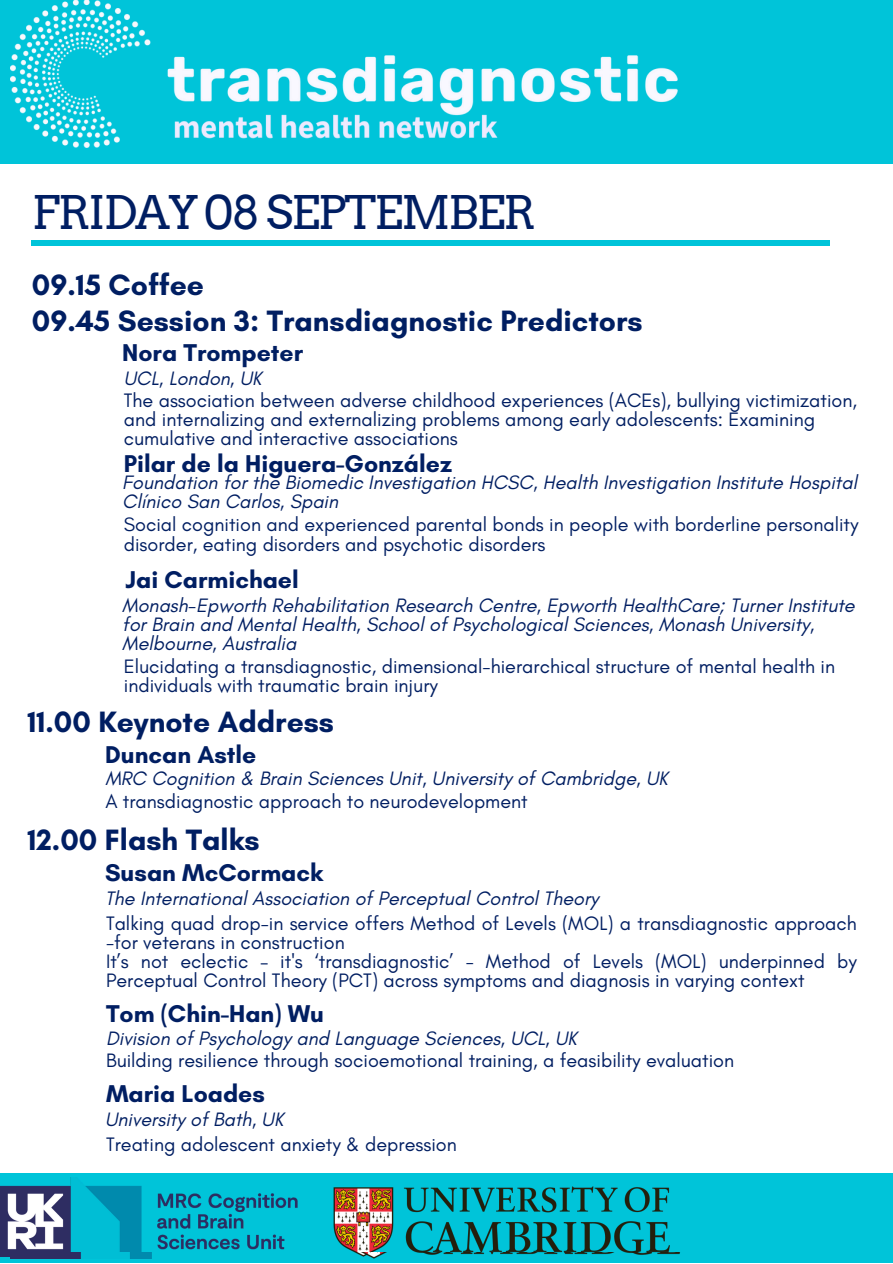
<style>
.page{position:relative;width:893px;height:1264px;background:#fff}
.page>*{position:absolute;margin:0;border:0;box-sizing:border-box;transform-origin:0 0}
.t1{font:46.35px "Arvo";letter-spacing:-.05em;color:#001e62}
.t2{font:700 30px "Glacial Indifference";color:#001e62}
.t3{font:700 24.75px "Glacial Indifference";color:#001e62}
.t4{font:19.8px/19px "Glacial Indifference";color:#001e62}
.t5{font:italic 19.8px/19px "Glacial Indifference";color:#001e62}
</style>
<div class="page">
<div style="left:0;top:0;width:892px;height:164px;background:#00c4d9"></div>
<img style="left:11px;top:0;width:667px;height:147px">
<div style="left:0;top:1172px;width:892px;height:90px;background:#00c4d9"></div>
<img style="left:0;top:1177px;width:669px;height:79px">
<div style="left:32px;top:241px;width:797px;height:5px;background:#00c4d9"></div>
<img style="left:11px;top:1252px;width:669px;height:6px">
<p class="t1" style="left:32px;top:184px;width:506px">FRIDAY 08 SEPTEMBER</p>
<p class="t2" style="left:32px;top:266px;width:174px">09.15 Coffee</p>
<p class="t2" style="left:32px;top:302px;width:612px">09.45 Session 3: Transdiagnostic Predictors</p>
<p class="t3" style="left:122px;top:337px;width:182px">Nora Trompeter</p>
<p class="t5" style="left:124px;top:368px;width:139px">UCL, London, UK</p>
<p class="t4" style="left:124px;top:390px;width:734px">The association between adverse childhood experiences (ACEs), bullying victimization, and internalizing and externalizing problems among early adolescents: Examining cumulative and interactive associations</p>
<p class="t3" style="left:124px;top:449px;width:329px">Pilar de la Higuera-González</p>
<p class="t5" style="left:122px;top:473px;width:736px">Foundation for the Biomedic Investigation HCSC, Health Investigation Institute Hospital<br>Clínico San Carlos, Spain</p>
<p class="t4" style="left:124px;top:515px;width:736px">Social cognition and experienced parental bonds in people with borderline personality disorder, eating disorders and psychotic disorders</p>
<p class="t3" style="left:126px;top:564px;width:175px">Jai Carmichael</p>
<p class="t5" style="left:122px;top:595px;width:734px">Monash-Epworth Rehabilitation Research Centre, Epworth HealthCare; Turner Institute for Brain and Mental Health, School of Psychological Sciences, Monash University,<br>Melbourne, Australia</p>
<p class="t4" style="left:124px;top:657px;width:712px">Elucidating a transdiagnostic, dimensional-hierarchical structure of mental health in individuals with traumatic brain injury</p>
<p class="t2" style="left:28px;top:704px;width:308px">11.00 Keynote Address</p>
<p class="t3" style="left:105px;top:739px;width:153px">Duncan Astle</p>
<p class="t5" style="left:105px;top:768px;width:564px">MRC Cognition &amp; Brain Sciences Unit, University of Cambridge, UK</p>
<p class="t4" style="left:105px;top:791px;width:424px">A transdiagnostic approach to neurodevelopment</p>
<p class="t2" style="left:27px;top:821px;width:234px">12.00 Flash Talks</p>
<p class="t3" style="left:105px;top:857px;width:220px">Susan McCormack</p>
<p class="t5" style="left:105px;top:888px;width:495px">The International Association of Perceptual Control Theory</p>
<p class="t4" style="left:106px;top:913px;width:752px">Talking quad drop-in service offers Method of Levels (MOL) a transdiagnostic approach -for veterans in construction</p>
<p class="t4" style="left:106px;top:951px;width:752px">It’s not eclectic – it's ‘transdiagnostic’ - Method of Levels (MOL) underpinned by<br>Perceptual Control Theory (PCT) across symptoms and diagnosis in varying context</p>
<p class="t3" style="left:106px;top:998px;width:220px">Tom (Chin-Han) Wu</p>
<p class="t5" style="left:106px;top:1028px;width:472px">Division of Psychology and Language Sciences, UCL, UK</p>
<p class="t4" style="left:106px;top:1050px;width:629px">Building resilience through socioemotional training, a feasibility evaluation</p>
<p class="t3" style="left:106px;top:1078px;width:160px">Maria Loades</p>
<p class="t5" style="left:105px;top:1109px;width:180px">University of Bath, UK</p>
<p class="t4" style="left:106px;top:1134px;width:352px">Treating adolescent anxiety &amp; depression</p>
</div>
